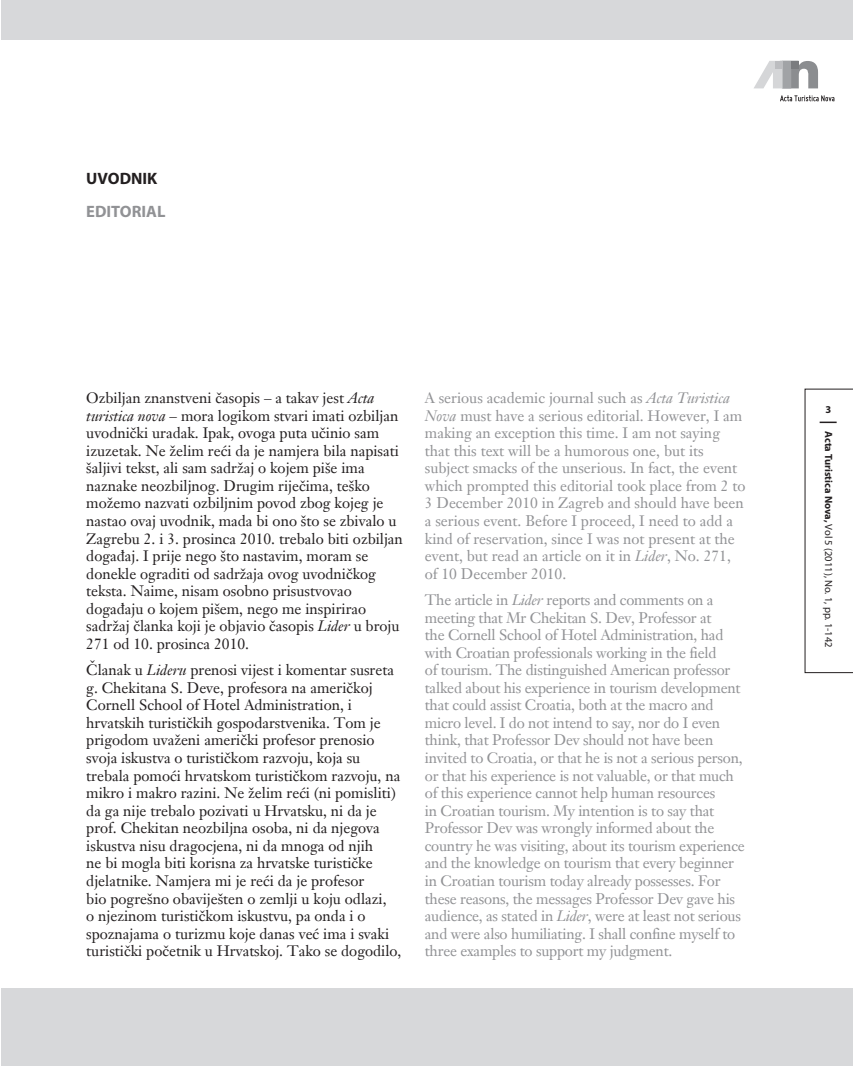
<style>
.page{position:relative;width:853px;height:1066px;background:#fff}
.page>*{position:absolute;margin:0;border:0;box-sizing:border-box;transform-origin:0 0}
.t1{font:700 16.5px "Myriad Pro";color:#919295}
.t2{font:700 16.5px "Myriad Pro";color:#231f20}
.t3{font:15px/17.5px "Janson HR";letter-spacing:-.015em;color:#919295}
.t4{font:15px/17.5px "Janson HR";color:#231f20}
.t5{font:10.5px "Myriad Pro";color:#231f20}
.t6{font:700 10.5px "Myriad Pro";color:#231f20}
.s1{font-style:italic}
.s2{font-weight:700}
</style>
<div class="page">
<svg style="left:805px;top:389px;width:48px;height:284px"></svg>
<svg style="left:780px;top:95px;width:54px;height:6px"></svg>
<svg style="left:754px;top:61px;width:64px;height:27px"></svg>
<div style="left:775px;top:61px;width:8px;height:7px;background:#bcbdc0"></div>
<div style="left:1px;top:0;width:852px;height:40px;background:#d7d8da"></div>
<div style="left:1px;top:988px;width:852px;height:77px;background:#d7d8da"></div>
<p class="t2" style="left:86px;top:169px;width:73px">UVODNIK</p>
<p class="t1" style="left:86px;top:202px;width:81px">EDITORIAL</p>
<p class="t4" style="left:86px;top:389px;width:318px">Ozbiljan znanstveni časopis – a takav jest <span class="s1">Acta turistica nova</span> – mora logikom stvari imati ozbiljan uvodnički uradak. Ipak, ovoga puta učinio sam izuzetak. Ne želim reći da je namjera bila napisati šaljivi tekst, ali sam sadržaj o kojem piše ima naznake neozbiljnog. Drugim riječima, teško možemo nazvati ozbiljnim povod zbog kojeg je nastao ovaj uvodnik, mada bi ono što se zbivalo u Zagrebu 2. i 3. prosinca 2010. trebalo biti ozbiljan događaj. I prije nego što nastavim, moram se donekle ograditi od sadržaja ovog uvodničkog teksta. Naime, nisam osobno prisustvovao događaju o kojem pišem, nego me inspirirao sadržaj članka koji je objavio časopis <span class="s1">Lider</span> u broju 271 od 10. prosinca 2010.</p>
<p class="t4" style="left:86px;top:661px;width:317px">Članak u <span class="s1">Lideru</span> prenosi vijest i komentar susreta g. Chekitana S. Deve, profesora na američkoj Cornell School of Hotel Administration, i hrvatskih turističkih gospodarstvenika. Tom je prigodom uvaženi američki profesor prenosio svoja iskustva o turističkom razvoju, koja su trebala pomoći hrvatskom turističkom razvoju, na mikro i makro razini. Ne želim reći (ni pomisliti) da ga nije trebalo pozivati u Hrvatsku, ni da je prof. Chekitan neozbiljna osoba, ni da njegova iskustva nisu dragocjena, ni da mnoga od njih<br>ne bi mogla biti korisna za hrvatske turističke djelatnike. Namjera mi je reći da je profesor<br>bio pogrešno obaviješten o zemlji u koju odlazi,<br>o njezinom turističkom iskustvu, pa onda i o spoznajama o turizmu koje danas već ima i svaki turistički početnik u Hrvatskoj. Tako se dogodilo,</p>
<p class="t3" style="left:425px;top:389px;width:322px">A serious academic journal such as <span class="s1">Acta Turistica Nova</span> must have a serious editorial. However, I am making an exception this time. I am not saying that this text will be a humorous one, but its subject smacks of the unserious. In fact, the event which prompted this editorial took place from 2 to 3 December 2010 in Zagreb and should have been a serious event. Before I proceed, I need to add a kind of reservation, since I was not present at the event, but read an article on it in <span class="s1">Lider</span>, No. 271, of 10 December 2010.</p>
<p class="t3" style="left:425px;top:591px;width:321px">The article in <span class="s1">Lider</span> reports and comments on a meeting that Mr Chekitan S. Dev, Professor at<br>the Cornell School of Hotel Administration, had with Croatian professionals working in the field<br>of tourism. The distinguished American professor talked about his experience in tourism development that could assist Croatia, both at the macro and micro level. I do not intend to say, nor do I even think, that Professor Dev should not have been invited to Croatia, or that he is not a serious person, or that his experience is not valuable, or that much of this experience cannot help human resources<br>in Croatian tourism. My intention is to say that Professor Dev was wrongly informed about the country he was visiting, about its tourism experience and the knowledge on tourism that every beginner in Croatian tourism today already possesses. For these reasons, the messages Professor Dev gave his audience, as stated in <span class="s1">Lider</span>, were at least not serious and were also humiliating. I shall confine myself to three examples to support my judgment.</p>
<p class="t6" style="left:825px;top:403px;width:7px">3</p>
<p class="t5" style="left:834px;top:431px;width:218px;rotate:90deg"><span class="s2">Acta Turistica Nova,</span> Vol 5 (2011), No. 1, pp. 1-142</p>
</div>
